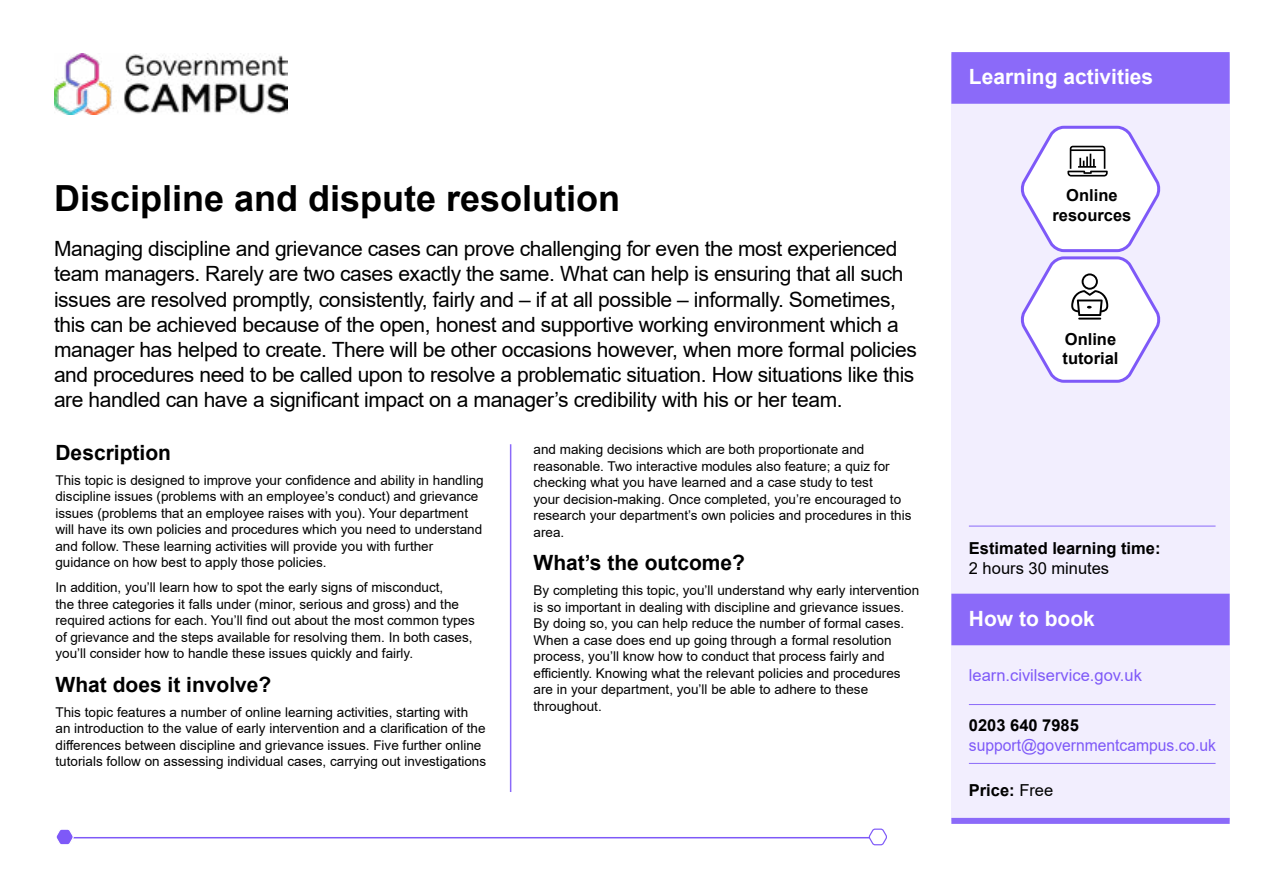
<style>
.page{position:relative;width:1263px;height:893px;background:#fff}
.page>*{position:absolute;margin:0;border:0;box-sizing:border-box;transform-origin:0 0}
.t1{font:700 36px "Arial";color:#000}
.t2{font:21px/25.2px "Arial";letter-spacing:-.02em;color:#000}
.t3{font:700 21px "Arial";color:#000}
.t4{font:700 21px "Arial";color:#fff}
.t5{font:700 16.5px/19.8px "Arial";color:#000;text-align:center}
.t6{font:16.5px "Arial";color:#7e59f8;scale:.95 1}
.t7{font:16.5px "Arial";color:#7e59f8}
.t8{font:16.5px "Arial";color:#000}
.t9{font:13.5px/16.5px "Arial";color:#000}
.s1{font-weight:400}
</style>
<div class="page">
<img style="left:54px;top:54px;width:234px;height:61px">
<div style="left:951px;top:54px;width:279px;height:767px;background:#f2eefe"></div>
<div style="left:951px;top:594px;width:279px;height:51px;background:#8b6af9"></div>
<hr style="left:969px;top:526px;width:246px;height:1px;background:#8b6af9">
<hr style="left:969px;top:704px;width:246px;height:1px;background:#8b6af9">
<div style="left:951px;top:818px;width:279px;height:6px;background:#8b6af9"></div>
<hr style="left:969px;top:763px;width:246px;height:1px;background:#8b6af9">
<div style="left:951px;top:52px;width:279px;height:52px;background:#8b6af9;border:2px solid #8b6af9"></div>
<hr style="left:510px;top:444px;width:1px;height:348px;background:#8b6af9">
<svg style="left:1020px;top:125px;width:141px;height:258px"></svg>
<hr style="left:1078px;top:318px;width:23px;height:2px;background:#000">
<hr style="left:67px;top:837px;width:815px;height:1px;background:#7e59f8">
<svg style="left:868px;top:828px;width:19px;height:18px"></svg>
<svg style="left:56px;top:829px;width:19px;height:16px"></svg>
<h1 class="t1" style="left:54px;top:172px;width:568px">Discipline and dispute resolution</h1>
<p class="t2" style="left:54px;top:236px;width:864px">Managing discipline and grievance cases can prove challenging for even the most experienced team managers. Rarely are two cases exactly the same. What can help is ensuring that all such issues are resolved promptly, consistently, fairly and – if at all possible – informally. Sometimes, this can be achieved because of the open, honest and supportive working environment which a manager has helped to create. There will be other occasions however, when more formal policies and procedures need to be called upon to resolve a problematic situation. How situations like this are handled can have a significant impact on a manager’s credibility with his or her team.</p>
<h2 class="t3" style="left:55px;top:437px;width:117px">Description</h2>
<p class="t9" style="left:533px;top:441px;width:358px">and making decisions which are both proportionate and reasonable. Two interactive modules also feature; a quiz for</p>
<p class="t9" style="left:55px;top:471px;width:430px">This topic is designed to improve your confidence and ability in handling</p>
<p class="t9" style="left:533px;top:474px;width:341px">checking what you have learned and a case study to test</p>
<p class="t9" style="left:55px;top:488px;width:424px">discipline issues (problems with an employee’s conduct) and grievance</p>
<p class="t9" style="left:533px;top:490px;width:369px">your decision-making. Once completed, you’re encouraged to</p>
<p class="t9" style="left:55px;top:504px;width:414px">issues (problems that an employee raises with you). Your department</p>
<p class="t9" style="left:533px;top:507px;width:379px">research your department’s own policies and procedures in this</p>
<p class="t9" style="left:55px;top:521px;width:428px">will have its own policies and procedures which you need to understand</p>
<p class="t9" style="left:533px;top:523px;width:32px">area.</p>
<p class="t9" style="left:55px;top:537px;width:379px">and follow. These learning activities will provide you with further guidance on how best to apply those policies.</p>
<h2 class="t3" style="left:533px;top:548px;width:213px">What’s the outcome?</h2>
<p class="t9" style="left:56px;top:579px;width:389px">In addition, you’ll learn how to spot the early signs of misconduct,</p>
<p class="t9" style="left:533px;top:582px;width:387px">By completing this topic, you’ll understand why early intervention</p>
<p class="t9" style="left:56px;top:595px;width:405px">the three categories it falls under (minor, serious and gross) and the</p>
<p class="t9" style="left:533px;top:599px;width:372px">is so important in dealing with discipline and grievance issues.</p>
<p class="t9" style="left:56px;top:612px;width:421px">required actions for each. You’ll find out about the most common types</p>
<p class="t9" style="left:533px;top:615px;width:372px">By doing so, you can help reduce the number of formal cases.</p>
<p class="t9" style="left:56px;top:628px;width:419px">of grievance and the steps available for resolving them. In both cases,</p>
<p class="t9" style="left:533px;top:632px;width:359px">When a case does end up going through a formal resolution</p>
<p class="t9" style="left:56px;top:645px;width:359px">you’ll consider how to handle these issues quickly and fairly.</p>
<p class="t9" style="left:533px;top:648px;width:353px">process, you’ll know how to conduct that process fairly and</p>
<h2 class="t3" style="left:56px;top:670px;width:217px">What does it involve?</h2>
<p class="t9" style="left:533px;top:665px;width:369px">efficiently. Knowing what the relevant policies and procedures are in your department, you’ll be able to adhere to these throughout.</p>
<p class="t9" style="left:55px;top:704px;width:432px">This topic features a number of online learning activities, starting with an introduction to the value of early intervention and a clarification of the differences between discipline and grievance issues. Five further online tutorials follow on assessing individual cases, carrying out investigations</p>
<h2 class="t4" style="left:969px;top:62px;width:186px">Learning activities</h2>
<p class="t5" style="left:1052px;top:185px;width:80px">Online resources</p>
<p class="t5" style="left:1062px;top:329px;width:57px;text-align:left">Online tutorial</p>
<p class="t5" style="left:969px;top:538px;width:193px">Estimated learning time:</p>
<p class="t8" style="left:969px;top:556px;width:142px">2 hours 30 minutes</p>
<h2 class="t4" style="left:969px;top:604px;width:127px">How to book</h2>
<p class="t7" style="left:969px;top:664px;width:175px">learn.civilservice.gov.uk</p>
<p class="t5" style="left:969px;top:716px;width:112px">0203 640 7985</p>
<p class="t6" style="left:969px;top:734px;width:262px">support@governmentcampus.co.uk</p>
<p class="t5" style="left:969px;top:780px;width:86px">Price: <span class="s1">Free</span></p>
</div>
